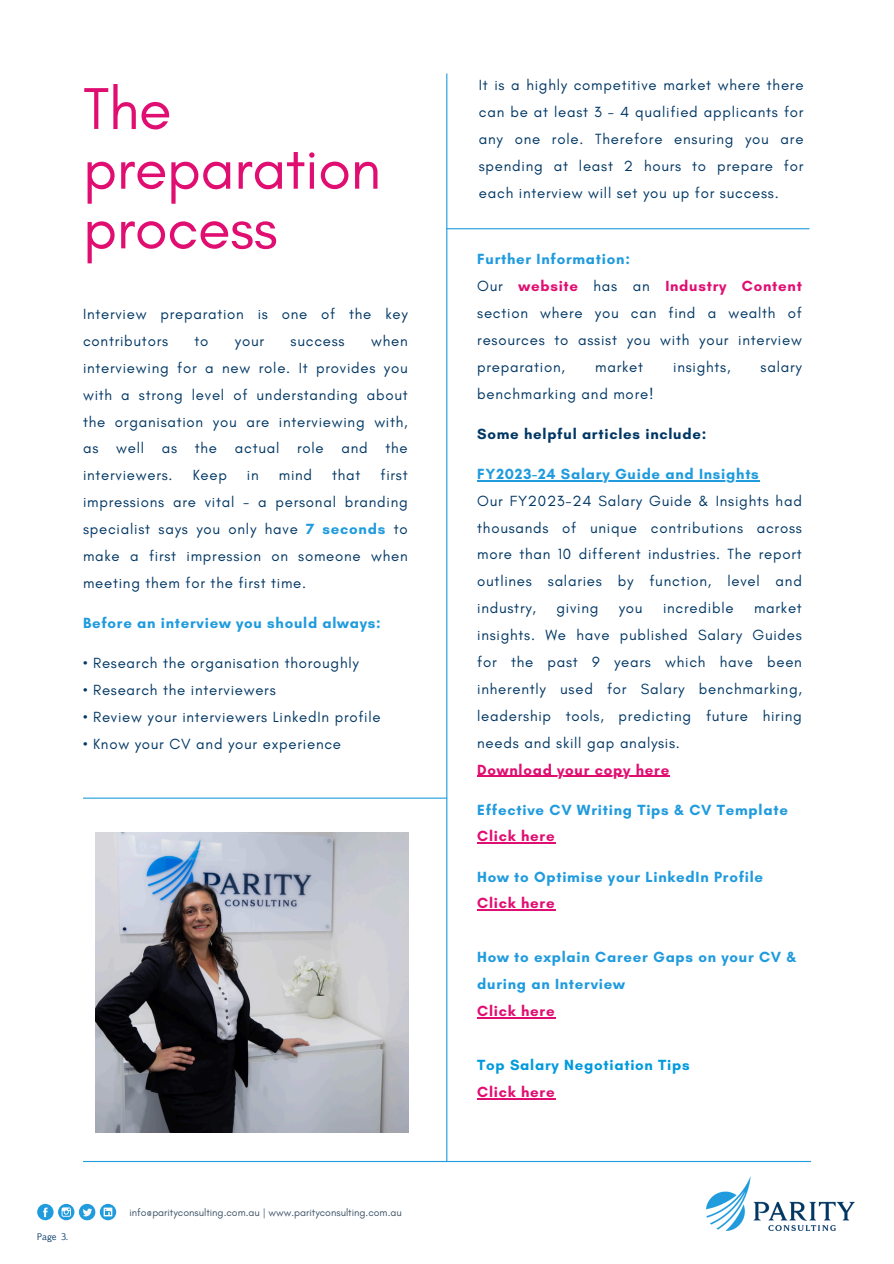
<style>
.page{position:relative;width:894px;height:1264px;background:#fff}
.page>*{position:absolute;margin:0;border:0;box-sizing:border-box;transform-origin:0 0}
.t1{font:60px/59.7px "Glacial Indifference";letter-spacing:-.01em;color:#e10e72}
.t2{font:15px/26.8px "Glacial Indifference";letter-spacing:.05em;color:#003764;text-align:justify}
.t3{font:700 15px/26.8px "Glacial Indifference";letter-spacing:.05em;color:#1f9bde}
.t4{font:700 15px/26.8px "Glacial Indifference";letter-spacing:.05em;color:#009add}
.t5{font:700 15px "Glacial Indifference";letter-spacing:.05em;color:#003764}
.t6{font:700 15px "Glacial Indifference";letter-spacing:.05em;color:#e10e72}
.t7{font:10.5px "Glacial Indifference";color:#3d5366}
.t8{font:8.7px "Euphemia UCAS";color:#003764}
.s1{font-weight:700;color:#1f9bde}
.s2{font-weight:700;color:#e10e72}
.s3{color:#e10e72}
</style>
<div class="page">
<hr style="left:446px;top:228px;width:363px;height:1px;background:#1f9bde">
<hr style="left:446px;top:73px;width:1px;height:1088px;background:#1f9bde">
<hr style="left:83px;top:1160px;width:727px;height:1px;background:#1f9bde">
<img style="left:95px;top:832px;width:313px;height:300px">
<hr style="left:477px;top:480px;width:46px;height:1px;background:#1f9bde">
<svg style="left:523px;top:480px;width:33px;height:1px"></svg>
<hr style="left:556px;top:480px;width:203px;height:1px;background:#1f9bde">
<hr style="left:477px;top:775px;width:193px;height:2px;background:#e10e72">
<hr style="left:477px;top:842px;width:78px;height:2px;background:#e10e72">
<hr style="left:477px;top:909px;width:78px;height:1px;background:#e10e72">
<hr style="left:477px;top:1017px;width:78px;height:1px;background:#e10e72">
<hr style="left:477px;top:1097px;width:78px;height:2px;background:#e10e72">
<hr style="left:83px;top:797px;width:364px;height:1px;background:#1f9bde">
<svg style="left:37px;top:1203px;width:79px;height:17px"></svg>
<img style="left:706px;top:1176px;width:148px;height:54px">
<h2 class="t1" style="left:83px;top:78px;width:299px">The preparation process</h2>
<h1 class="t2" style="left:83px;top:300px;width:326px">Interview preparation is one of the key contributors</h1>
<h1 class="t2" style="left:83px;top:327px;width:326px;text-indent:288px">when interviewing for a new role. It provides you with a strong level of understanding about the organisation you are interviewing with, as well as the actual role and the interviewers.</h1>
<h1 class="t2" style="left:194px;top:327px;width:15px">to</h1>
<h1 class="t2" style="left:235px;top:327px;width:31px">your</h1>
<h1 class="t2" style="left:290px;top:327px;width:56px">success</h1>
<h1 class="t2" style="left:83px;top:461px;width:326px;text-indent:297px">first impressions are vital - a personal branding specialist says you only have <span class="s1">7 seconds</span> to make a first impression on someone when meeting them for the first time.</h1>
<h3 class="t3" style="left:83px;top:609px;width:299px">Before an interview you should always:</h3>
<h3 class="t2" style="left:83px;top:649px;width:277px">• Research the organisation thoroughly</h3>
<h3 class="t2" style="left:83px;top:676px;width:194px">• Research the interviewers</h3>
<h3 class="t2" style="left:83px;top:703px;width:299px">• Review your interviewers LinkedIn profile</h3>
<h3 class="t2" style="left:83px;top:730px;width:259px">• Know your CV and your experience</h3>
<h1 class="t2" style="left:193px;top:461px;width:36px">Keep</h1>
<h1 class="t2" style="left:247px;top:461px;width:13px">in</h1>
<h1 class="t2" style="left:279px;top:461px;width:35px">mind</h1>
<h1 class="t2" style="left:332px;top:461px;width:30px">that</h1>
<p class="t8" style="left:37px;top:1230px;width:32px">Page 3.</p>
<h3 class="t7" style="left:129px;top:1205px;width:274px">info@parityconsulting.com.au | www.parityconsulting.com.au</h3>
<h3 class="t2" style="left:478px;top:71px;width:326px">It is a highly competitive market where there can be at least 3 - 4 qualified applicants for any one role. Therefore ensuring you are spending at least 2 hours to prepare for each interview will set you up for success.</h3>
<h3 class="t2" style="left:477px;top:246px;width:326px;text-align:left"><span class="s1">Further Information:<br></span>Our <span class="s2">website</span> has an <span class="s2">Industry Content </span>section where you can find a wealth of resources to assist you with your interview preparation,</h3>
<h3 class="t2" style="left:595px;top:353px;width:49px">market</h3>
<h3 class="t2" style="left:673px;top:353px;width:59px">insights,</h3>
<h3 class="t2" style="left:760px;top:353px;width:43px">salary</h3>
<h3 class="t2" style="left:477px;top:380px;width:178px">benchmarking and more!</h3>
<h2 class="t5" style="left:477px;top:424px;width:230px">Some helpful articles include:</h2>
<h2 class="t3" style="left:477px;top:460px;width:283px">FY2023-24 Salary Guide and Insights</h2>
<h2 class="t2" style="left:477px;top:487px;width:326px">Our FY2023-24 Salary Guide &amp; Insights had thousands of unique contributions across more than 10 different industries. The report outlines salaries by function, level and industry,</h2>
<h2 class="t2" style="left:477px;top:594px;width:326px;text-indent:277px">market insights. We have published Salary Guides for the past 9 years which have been inherently used for Salary benchmarking, leadership tools, predicting future hiring needs and skill gap analysis.</h2>
<h2 class="t6" style="left:477px;top:760px;width:193px">Download your copy here</h2>
<h2 class="t3" style="left:477px;top:796px;width:312px">Effective CV Writing Tips &amp; CV Template<br><span class="s3">Click here</span></h2>
<h2 class="t3" style="left:477px;top:862px;width:287px">How to Optimise your LinkedIn Profile<br><span class="s3">Click here</span></h2>
<h2 class="t2" style="left:556px;top:594px;width:43px">giving</h2>
<h2 class="t2" style="left:618px;top:594px;width:25px">you</h2>
<h2 class="t2" style="left:663px;top:594px;width:72px">incredible</h2>
<h2 class="t3" style="left:477px;top:943px;width:321px">How to explain Career Gaps on your CV &amp; during an Interview<br><span class="s3">Click here</span></h2>
<h2 class="t4" style="left:477px;top:1051px;width:214px">Top Salary Negotiation Tips<br><span class="s3">Click here</span></h2>
</div>
